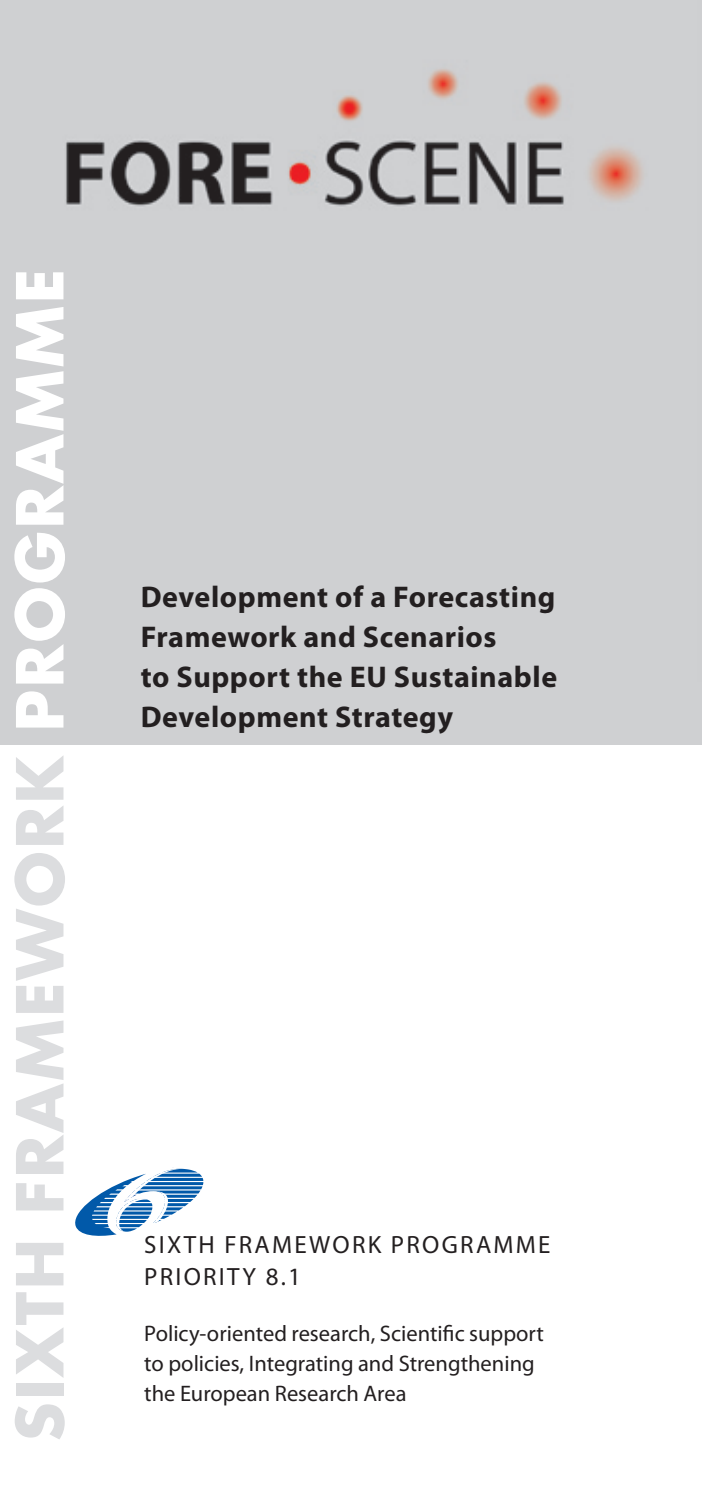
<style>
.page{position:relative;width:702px;height:1489px;background:#fff}
.page>*{position:absolute;margin:0;border:0;box-sizing:border-box;transform-origin:0 0}
.t1{font:700 63px "Futura";letter-spacing:.035em;color:#dcdddf}
.t2{font:700 30px/40px "Myriad Pro";letter-spacing:.02em;color:#231f20}
.t3{font:25px/32.5px "Myriad Pro";letter-spacing:.09em;color:#231f20}
.t4{font:22.5px/30px "Myriad Pro";color:#231f20}
.s1{color:#fff}
</style>
<div class="page">
<div style="left:7px;top:0;width:695px;height:681px;background:#cfd0d2"></div>
<svg style="left:75px;top:1168px;width:129px;height:68px"></svg>
<h1 class="t1" style="left:-4px;top:1441px;width:1174px;rotate:-90deg">SIXTH FRAMEWORK <span class="s1">PROGRAMME</span></h1>
<h2 class="t2" style="left:141px;top:576px;width:418px">Development of a Forecasting<br>Framework and Scenarios<br>to Support the EU Sustainable<br>Development Strategy</h2>
<p class="t3" style="left:144px;top:1227px;width:407px">SIXTH FRAMEWORK PROGRAMME<br>PRIORITY 8.1</p>
<p class="t4" style="left:144px;top:1318px;width:401px">Policy-oriented research, Scientific support to policies, Integrating and Strengthening the European Research Area</p>
</div>
